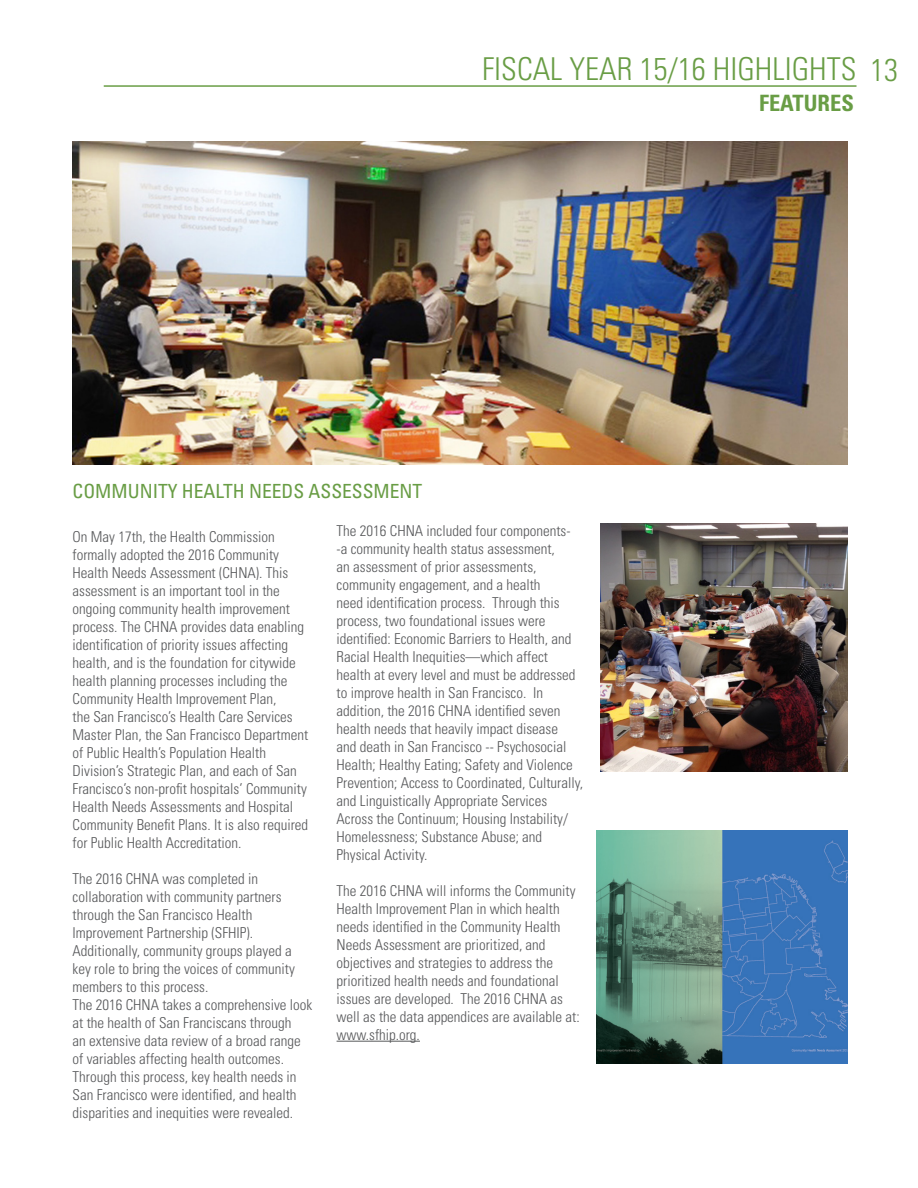
<style>
.page{position:relative;width:918px;height:1188px;background:#fff}
.page>*{position:absolute;margin:0;border:0;box-sizing:border-box;transform-origin:0 0}
.t1{font:300 condensed 31.5px "Univers";color:#699d45}
.t2{font:700 condensed 22.5px "Univers";color:#699d45}
.t3{font:condensed 19.5px "Univers";color:#699d45}
.t4{font:300 condensed 15px/18px "Univers";color:#57585a}
</style>
<div class="page">
<hr style="left:104px;top:85px;width:752px;height:2px;background:#699d45">
<hr style="left:337px;top:1041px;width:83px;height:1px;background:#57585a">
<img style="left:73px;top:141px;width:775px;height:323px">
<img style="left:601px;top:524px;width:247px;height:247px">
<img style="left:596px;top:831px;width:252px;height:233px">
<p class="t1" style="left:482px;top:50px;width:418px">FISCAL YEAR 15/16 HIGHLIGHTS 13</p>
<h2 class="t2" style="left:759px;top:89px;width:96px">FEATURES</h2>
<p class="t3" style="left:73px;top:479px;width:351px">COMMUNITY HEALTH NEEDS ASSESSMENT</p>
<p class="t4" style="left:73px;top:528px;width:237px">On May 17th, the Health Commission formally adopted the 2016 Community Health Needs Assessment (CHNA). This assessment is an important tool in the ongoing community health improvement process. The CHNA provides data enabling identification of priority issues affecting health, and is the foundation for citywide health planning processes including the Community Health Improvement Plan,<br>the San Francisco’s Health Care Services Master Plan, the San Francisco Department of Public Health’s Population Health Division’s Strategic Plan, and each of San Francisco’s non-profit hospitals’ Community Health Needs Assessments and Hospital Community Benefit Plans. It is also required for Public Health Accreditation.</p>
<p class="t4" style="left:73px;top:870px;width:224px">The 2016 CHNA was completed in collaboration with community partners through the San Francisco Health Improvement Partnership (SFHIP).<br>Additionally, community groups played a key role to bring the voices of community members to this process.</p>
<p class="t4" style="left:73px;top:996px;width:241px">The 2016 CHNA takes a comprehensive look at the health of San Franciscans through<br>an extensive data review of a broad range of variables affecting health outcomes.<br>Through this process, key health needs in San Francisco were identified, and health disparities and inequities were revealed.</p>
<p class="t4" style="left:337px;top:521px;width:248px">The 2016 CHNA included four components--a community health status assessment,<br>an assessment of prior assessments, community engagement, and a health<br>need identification process. Through this process, two foundational issues were identified: Economic Barriers to Health, and Racial Health Inequities—which affect health at every level and must be addressed to improve health in San Francisco. In addition, the 2016 CHNA identified seven health needs that heavily impact disease<br>and death in San Francisco -- Psychosocial Health; Healthy Eating; Safety and Violence Prevention; Access to Coordinated, Culturally, and Linguistically Appropriate Services Across the Continuum; Housing Instability/ Homelessness; Substance Abuse; and Physical Activity.</p>
<p class="t4" style="left:337px;top:881px;width:245px">The 2016 CHNA will informs the Community Health Improvement Plan in which health needs identified in the Community Health Needs Assessment are prioritized, and objectives and strategies to address the prioritized health needs and foundational issues are developed. The 2016 CHNA as well as the data appendices are available at: www.sfhip.org.</p>
</div>
